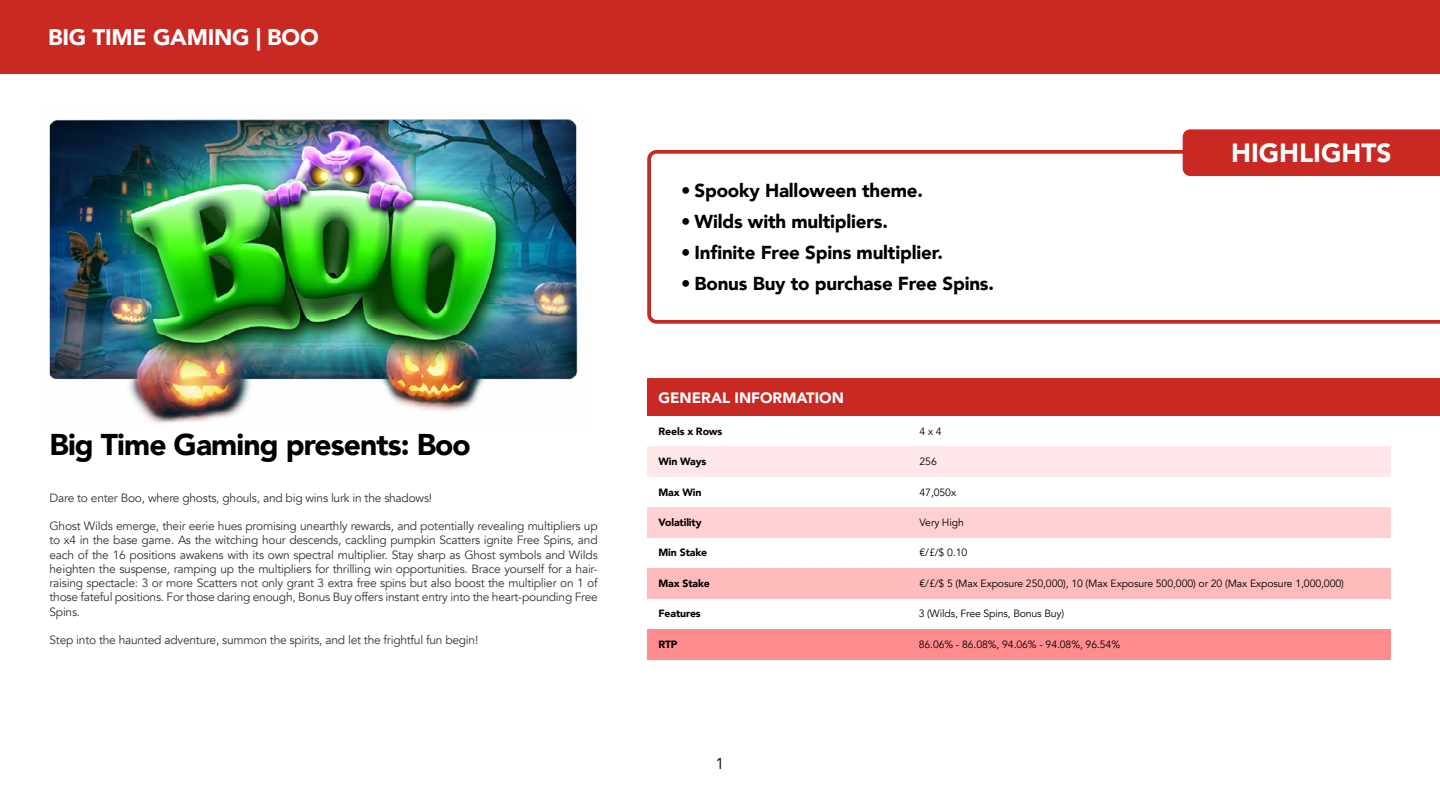
<style>
.page{position:relative;width:1440px;height:810px;background:#fff}
.page>*{position:absolute;margin:0;border:0;box-sizing:border-box;transform-origin:0 0}
.t1{font:900 30px "Avenir";letter-spacing:-.03em;color:#000}
.t2{font:900 26.25px "Avenir";color:#fff}
.t3{font:900 22.5px "Avenir";letter-spacing:-.01em;color:#fff}
.t4{font:900 18.75px "Avenir";letter-spacing:-.01em;color:#000}
.t5{font:15.75px "Avenir";color:#000}
.t6{font:900 15px "Avenir";color:#fff}
.t7{font:12px/14.2px "Avenir";letter-spacing:-.02em;color:#333;text-align:justify}
.t8{font:10.5px "Avenir";letter-spacing:-.01em;color:#000}
.t9{font:900 10.5px "Avenir";letter-spacing:-.01em;color:#000}
</style>
<div class="page">
<div style="left:647px;top:629px;width:743px;height:30px;background:#ff8c8f"></div>
<div style="left:647px;top:568px;width:743px;height:31px;background:#ffbabc"></div>
<div style="left:647px;top:507px;width:743px;height:31px;background:#ffd1d3"></div>
<div style="left:647px;top:446px;width:743px;height:31px;background:#ffe8e9"></div>
<img style="left:49px;top:119px;width:529px;height:305px">
<svg style="left:647px;top:150px;width:793px;height:174px"></svg>
<div style="left:1183px;top:129px;width:257px;height:47px;background:#c82923"></div>
<div style="left:647px;top:379px;width:793px;height:37px;background:#c82923"></div>
<div style="left:0;top:0;width:1440px;height:74px;background:#c82923"></div>
<h3 class="t3" style="left:48px;top:18px;width:272px">BIG TIME GAMING | BOO</h3>
<h1 class="t1" style="left:50px;top:419px;width:423px">Big Time Gaming presents: Boo</h1>
<p class="t7" style="left:50px;top:491px;width:384px">Dare to enter Boo, where ghosts, ghouls, and big wins lurk in the shadows!</p>
<p class="t7" style="left:50px;top:519px;width:550px">Ghost Wilds emerge, their eerie hues promising unearthly rewards, and potentially revealing multipliers up to x4 in the base game. As the witching hour descends, cackling pumpkin Scatters ignite Free Spins, and each of the 16 positions awakens with its own spectral multiplier. Stay sharp as Ghost symbols and Wilds heighten the suspense, ramping up the multipliers for thrilling win opportunities. Brace yourself for a hair&shy;raising spectacle: 3 or more Scatters not only grant 3 extra free spins but also boost the multiplier on 1 of those fateful positions. For those daring enough, Bonus Buy offers instant entry into the heart-pounding Free Spins.</p>
<p class="t7" style="left:50px;top:633px;width:430px">Step into the haunted adventure, summon the spirits, and let the frightful fun begin!</p>
<h3 class="t4" style="left:681px;top:174px;width:243px">• Spooky Halloween theme.</h3>
<h3 class="t4" style="left:681px;top:205px;width:208px">• Wilds with multipliers.</h3>
<h3 class="t4" style="left:681px;top:236px;width:263px">• Infinite Free Spins multiplier.</h3>
<h3 class="t4" style="left:681px;top:267px;width:315px">• Bonus Buy to purchase Free Spins.</h3>
<p class="t6" style="left:659px;top:385px;width:187px">GENERAL INFORMATION</p>
<p class="t9" style="left:658px;top:422px;width:65px">Reels x Rows</p>
<p class="t8" style="left:920px;top:425px;width:24px">4 x 4</p>
<p class="t9" style="left:658px;top:453px;width:49px">Win Ways</p>
<p class="t8" style="left:920px;top:455px;width:19px">256</p>
<p class="t9" style="left:658px;top:483px;width:45px">Max Win</p>
<p class="t8" style="left:920px;top:486px;width:38px">47,050x</p>
<p class="t9" style="left:658px;top:513px;width:45px">Volatility</p>
<p class="t8" style="left:920px;top:516px;width:46px">Very High</p>
<p class="t9" style="left:658px;top:544px;width:50px">Min Stake</p>
<p class="t8" style="left:920px;top:547px;width:49px">€/£/$ 0.10</p>
<h2 class="t2" style="left:1231px;top:130px;width:162px">HIGHLIGHTS</h2>
<p class="t9" style="left:658px;top:574px;width:53px">Max Stake</p>
<p class="t9" style="left:658px;top:605px;width:44px">Features</p>
<p class="t9" style="left:658px;top:635px;width:21px">RTP</p>
<h3 class="t5" style="left:716px;top:754px;width:10px">1</h3>
<p class="t8" style="left:920px;top:577px;width:426px">€/£/$ 5 (Max Exposure 250,000), 10 (Max Exposure 500,000) or 20 (Max Exposure 1,000,000)</p>
<p class="t8" style="left:919px;top:607px;width:147px">3 (Wilds, Free Spins, Bonus Buy)</p>
<p class="t8" style="left:919px;top:638px;width:203px">86.06% - 86.08%, 94.06% - 94.08%, 96.54%</p>
</div>
